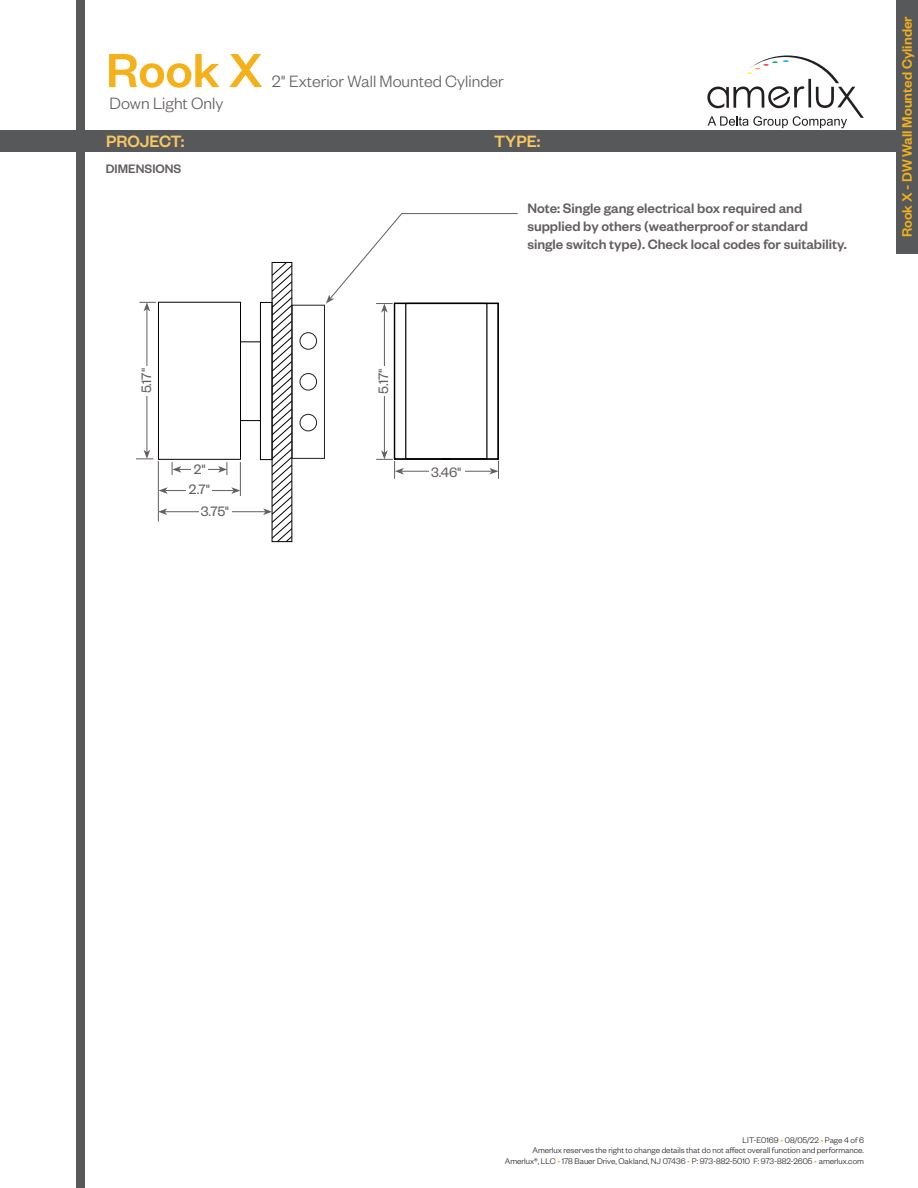
<style>
.page{position:relative;width:918px;height:1188px;background:#fff}
.page>*{position:absolute;margin:0;border:0;box-sizing:border-box;transform-origin:0 0}
.t1{font:500 52.5px "Founders Grotesk";color:#f4b119}
.t2{font:300 18px "Founders Grotesk";color:#645e5e}
.t3{font:500 18px "Founders Grotesk";color:#f9c664}
.t4{font:500 15px "Founders Grotesk";color:#645e5e}
.t5{font:500 15px "Founders Grotesk";color:#f4b119}
.t6{font:15px "Founders Grotesk";letter-spacing:-.01em;color:#645e5e}
.t7{font:500 13.5px "Founders Grotesk";color:#645e5e}
.t8{font:300 9px/10.8px "Founders Grotesk";color:#231f20;text-align:right}
.s1{color:#f4b119}
</style>
<div class="page">
<div style="left:0;top:130px;width:918px;height:22px;background:#57585a"></div>
<div style="left:76px;top:0;width:10px;height:1188px;background:#57585a"></div>
<svg style="left:707px;top:56px;width:157px;height:72px"></svg>
<div style="left:896px;top:0;width:22px;height:254px;background:#57585a"></div>
<hr style="left:402px;top:213px;width:116px;height:1px;background:#645e5e">
<div style="left:158px;top:302px;width:83px;height:158px;border:1px solid #000"></div>
<div style="left:240px;top:342px;width:21px;height:79px;border:1px solid #000"></div>
<div style="left:260px;top:302px;width:12px;height:158px;border:1px solid #000"></div>
<hr style="left:158px;top:461px;width:1px;height:61px;background:#645e5e">
<hr style="left:240px;top:462px;width:1px;height:34px;background:#645e5e">
<hr style="left:147px;top:309px;width:1px;height:143px;background:#645e5e">
<svg style="left:139px;top:302px;width:17px;height:9px"></svg>
<svg style="left:136px;top:450px;width:17px;height:10px"></svg>
<hr style="left:165px;top:490px;width:69px;height:1px;background:#645e5e">
<svg style="left:231px;top:487px;width:9px;height:7px"></svg>
<svg style="left:159px;top:487px;width:9px;height:7px"></svg>
<div style="left:140px;top:366px;width:13px;height:30px;background:#fff"></div>
<div style="left:187px;top:483px;width:25px;height:14px;background:#fff"></div>
<hr style="left:165px;top:511px;width:100px;height:1px;background:#645e5e">
<svg style="left:263px;top:262px;width:29px;height:280px"></svg>
<svg style="left:158px;top:508px;width:9px;height:7px"></svg>
<div style="left:199px;top:505px;width:33px;height:14px;background:#fff"></div>
<div style="left:292px;top:305px;width:33px;height:154px;border:1px solid #231f20"></div>
<div style="left:300px;top:332px;width:17px;height:17px;border:1px solid #231f20;border-radius:50%"></div>
<div style="left:300px;top:373px;width:17px;height:17px;border:1px solid #231f20;border-radius:50%"></div>
<div style="left:300px;top:414px;width:17px;height:17px;border:1px solid #231f20;border-radius:50%"></div>
<hr style="left:179px;top:469px;width:41px;height:1px;background:#645e5e">
<svg style="left:218px;top:462px;width:10px;height:13px"></svg>
<svg style="left:172px;top:462px;width:9px;height:13px"></svg>
<div style="left:192px;top:463px;width:16px;height:13px;background:#fff"></div>
<svg style="left:326px;top:213px;width:173px;height:266px"></svg>
<h1 class="t1" style="left:106px;top:38px;width:158px">Rook X</h1>
<h2 class="t2" style="left:272px;top:70px;width:233px">2" Exterior Wall Mounted Cylinder</h2>
<h2 class="t2" style="left:109px;top:92px;width:115px">Down Light Only</h2>
<h2 class="t3" style="left:106px;top:130px;width:80px">PROJECT:</h2>
<h2 class="t3" style="left:494px;top:130px;width:48px">TYPE:</h2>
<p class="t7" style="left:106px;top:160px;width:77px">DIMENSIONS</p>
<p class="t6" style="left:137px;top:393px;width:27px;rotate:-90deg">5.17"</p>
<p class="t6" style="left:194px;top:460px;width:13px">2"</p>
<p class="t6" style="left:189px;top:480px;width:23px">2.7"</p>
<p class="t6" style="left:201px;top:502px;width:30px">3.75"</p>
<p class="t6" style="left:374px;top:394px;width:27px;rotate:-90deg">5.17"</p>
<p class="t6" style="left:431px;top:463px;width:32px">3.46"</p>
<p class="t4" style="left:527px;top:198px;width:276px">Note: Single gang electrical box required and</p>
<p class="t4" style="left:527px;top:216px;width:282px">supplied by others (weatherproof or standard</p>
<p class="t4" style="left:527px;top:234px;width:321px">single switch type). Check local codes for suitability.</p>
<h3 class="t5" style="left:898px;top:237px;width:223px;rotate:-90deg">Rook X - DW Wall Mounted Cylinder</h3>
<p class="t8" style="left:505px;top:1134px;width:361px">LIT-E0169 <span class="s1">•</span> 08/05/22 <span class="s1">•</span> Page 4 of 6<br>Amerlux reserves the right to change details that do not affect overall function and performance.<br>Amerlux®, LLC <span class="s1">•</span> 178 Bauer Drive, Oakland, NJ 07436 <span class="s1">•</span> P: 973-882-5010 F: 973-882-2605 <span class="s1">•</span> amerlux.com</p>
</div>
